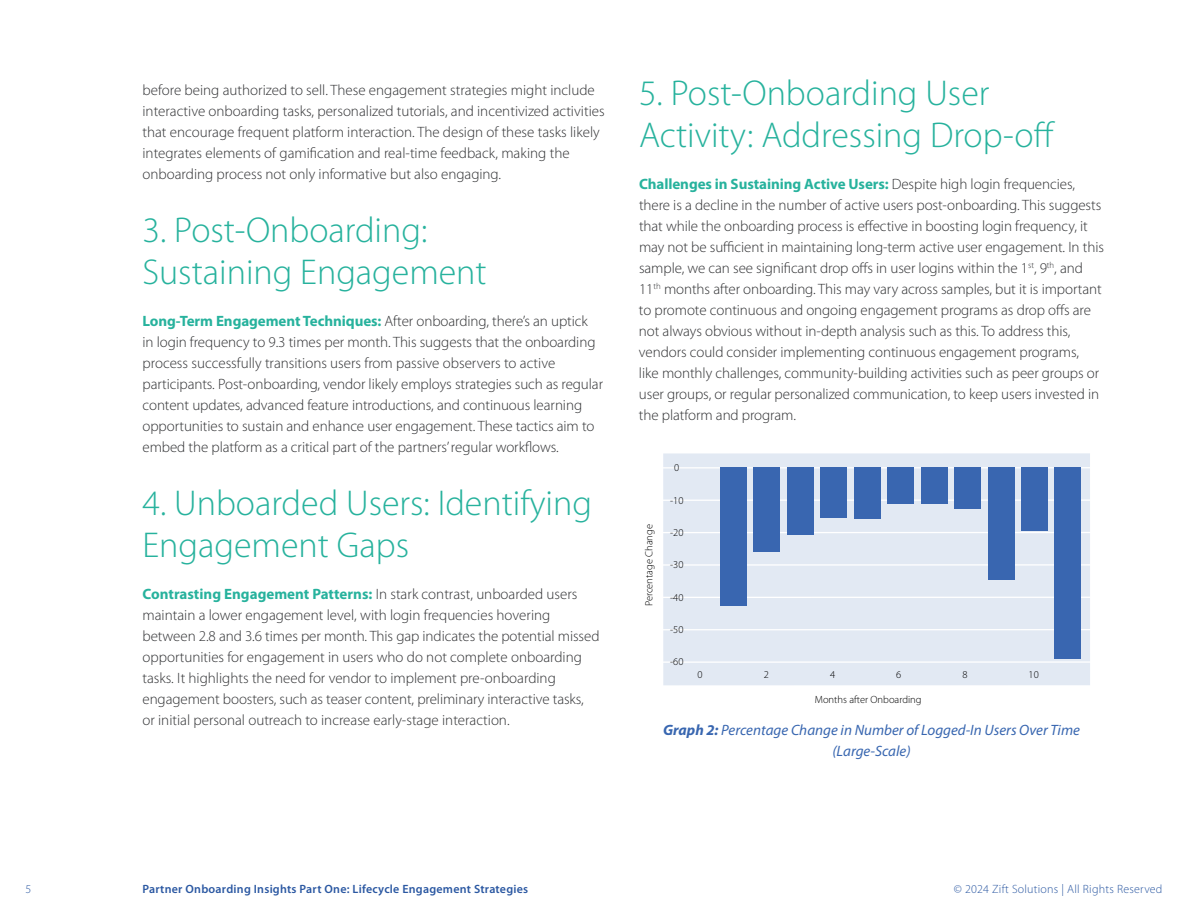
<style>
.page{position:relative;width:1188px;height:918px;background:#fff}
.page>*{position:absolute;margin:0;border:0;box-sizing:border-box;transform-origin:0 0}
.t1{font:300 36px/42px "Myriad Pro";color:#27b29d}
.t2{font:300 15px/21px "Myriad Pro";letter-spacing:-.005em;color:#303133}
.Image_Caption{font:italic 15px/21px "Myriad Pro";color:#3866b0;text-align:center}
.t3{font:600 12px "Myriad Pro";letter-spacing:.02em;color:#2b58a2}
.t4{font:300 12px "Myriad Pro";letter-spacing:.02em;color:#2b58a2}
.t5{font:300 10.5px "Myriad Pro";color:#000}
.s1{font-weight:700;color:#27b29d}
.s2{font-weight:700}
</style>
<div class="page">
<div style="left:663px;top:453px;width:427px;height:232px;background:#e2e9f3"></div>
<hr style="left:662px;top:661px;width:433px;height:2px;background:#fff">
<hr style="left:662px;top:629px;width:433px;height:1px;background:#fff">
<hr style="left:662px;top:467px;width:433px;height:2px;background:#fff">
<hr style="left:662px;top:597px;width:433px;height:1px;background:#fff">
<hr style="left:662px;top:564px;width:433px;height:2px;background:#fff">
<hr style="left:662px;top:532px;width:433px;height:1px;background:#fff">
<hr style="left:662px;top:499px;width:433px;height:2px;background:#fff">
<div style="left:720px;top:467px;width:27px;height:138px;background:#3966b0"></div>
<div style="left:988px;top:467px;width:26px;height:113px;background:#3966b0"></div>
<div style="left:1055px;top:467px;width:26px;height:191px;background:#3966b0"></div>
<div style="left:754px;top:467px;width:26px;height:85px;background:#3966b0"></div>
<div style="left:787px;top:467px;width:26px;height:68px;background:#3966b0"></div>
<div style="left:821px;top:467px;width:26px;height:50px;background:#3966b0"></div>
<div style="left:854px;top:467px;width:26px;height:52px;background:#3966b0"></div>
<div style="left:921px;top:467px;width:26px;height:37px;background:#3966b0"></div>
<div style="left:955px;top:467px;width:26px;height:42px;background:#3966b0"></div>
<div style="left:1021px;top:467px;width:27px;height:64px;background:#3966b0"></div>
<div style="left:888px;top:467px;width:26px;height:37px;background:#3966b0"></div>
<p class="t2" style="left:142px;top:79px;width:464px">before being authorized to sell. These engagement strategies might include interactive onboarding tasks, personalized tutorials, and incentivized activities that encourage frequent platform interaction. The design of these tasks likely integrates elements of gamification and real-time feedback, making the onboarding process not only informative but also engaging.</p>
<h3 class="t1" style="left:142px;top:208px;width:346px">3. Post-Onboarding:<br>Sustaining Engagement</h3>
<p class="t2" style="left:142px;top:310px;width:462px"><span class="s1">Long-Term Engagement Techniques:</span> After onboarding, there’s an uptick<br>in login frequency to 9.3 times per month. This suggests that the onboarding process successfully transitions users from passive observers to active participants. Post-onboarding, vendor likely employs strategies such as regular content updates, advanced feature introductions, and continuous learning opportunities to sustain and enhance user engagement. These tactics aim to embed the platform as a critical part of the partners’ regular workflows.</p>
<h3 class="t1" style="left:142px;top:481px;width:451px">4. Unboarded Users: Identifying<br>Engagement Gaps</h3>
<p class="t2" style="left:142px;top:583px;width:459px"><span class="s1">Contrasting Engagement Patterns:</span> In stark contrast, unboarded users maintain a lower engagement level, with login frequencies hovering between 2.8 and 3.6 times per month. This gap indicates the potential missed opportunities for engagement in users who do not complete onboarding tasks. It highlights the need for vendor to implement pre-onboarding engagement boosters, such as teaser content, preliminary interactive tasks, or initial personal outreach to increase early-stage interaction.</p>
<h3 class="t1" style="left:639px;top:72px;width:418px">5. Post-Onboarding User<br>Activity: Addressing Drop-off</h3>
<p class="t2" style="left:639px;top:173px;width:467px"><span class="s1">Challenges in Sustaining Active Users:</span> Despite high login frequencies, there is a decline in the number of active users post-onboarding. This suggests that while the onboarding process is effective in boosting login frequency, it may not be sufficient in maintaining long-term active user engagement. In this sample, we can see significant drop offs in user logins within the 1<sup>st</sup>, 9<sup>th</sup>, and 11<sup>th</sup> months after onboarding. This may vary across samples, but it is important to promote continuous and ongoing engagement programs as drop offs are not always obvious without in-depth analysis such as this. To address this, vendors could consider implementing continuous engagement programs,<br>like monthly challenges, community-building activities such as peer groups or user groups, or regular personalized communication, to keep users invested in the platform and program.</p>
<p class="t5" style="left:674px;top:461px;width:7px">0</p>
<p class="t5" style="left:643px;top:606px;width:84px;rotate:-90deg">Percentage Change</p>
<p class="t5" style="left:670px;top:494px;width:15px">-10</p>
<p class="t5" style="left:670px;top:526px;width:15px">-20</p>
<p class="t5" style="left:670px;top:559px;width:15px">-30</p>
<p class="t5" style="left:670px;top:591px;width:15px">-40</p>
<p class="t5" style="left:670px;top:623px;width:15px">-50</p>
<p class="t5" style="left:670px;top:656px;width:15px">-60</p>
<p class="t5" style="left:698px;top:668px;width:7px">0</p>
<p class="t5" style="left:764px;top:668px;width:7px">2</p>
<p class="t5" style="left:830px;top:668px;width:7px">4</p>
<p class="t5" style="left:896px;top:668px;width:7px">6</p>
<p class="t5" style="left:962px;top:668px;width:7px">8</p>
<p class="t5" style="left:1029px;top:668px;width:12px">10</p>
<p class="t5" style="left:815px;top:693px;width:108px">Months after Onboarding</p>
<p class="Image_Caption" style="left:663px;top:719px;width:418px"><span class="s2">Graph 2:</span> Percentage Change in Number of Logged-In Users Over Time (Large-Scale)</p>
<p class="t4" style="left:26px;top:881px;width:7px">5</p>
<p class="t3" style="left:143px;top:881px;width:387px">Partner Onboarding Insights Part One: Lifecycle Engagement Strategies</p>
<p class="t4" style="left:954px;top:881px;width:210px">© 2024 Zift Solutions | All Rights Reserved</p>
</div>
